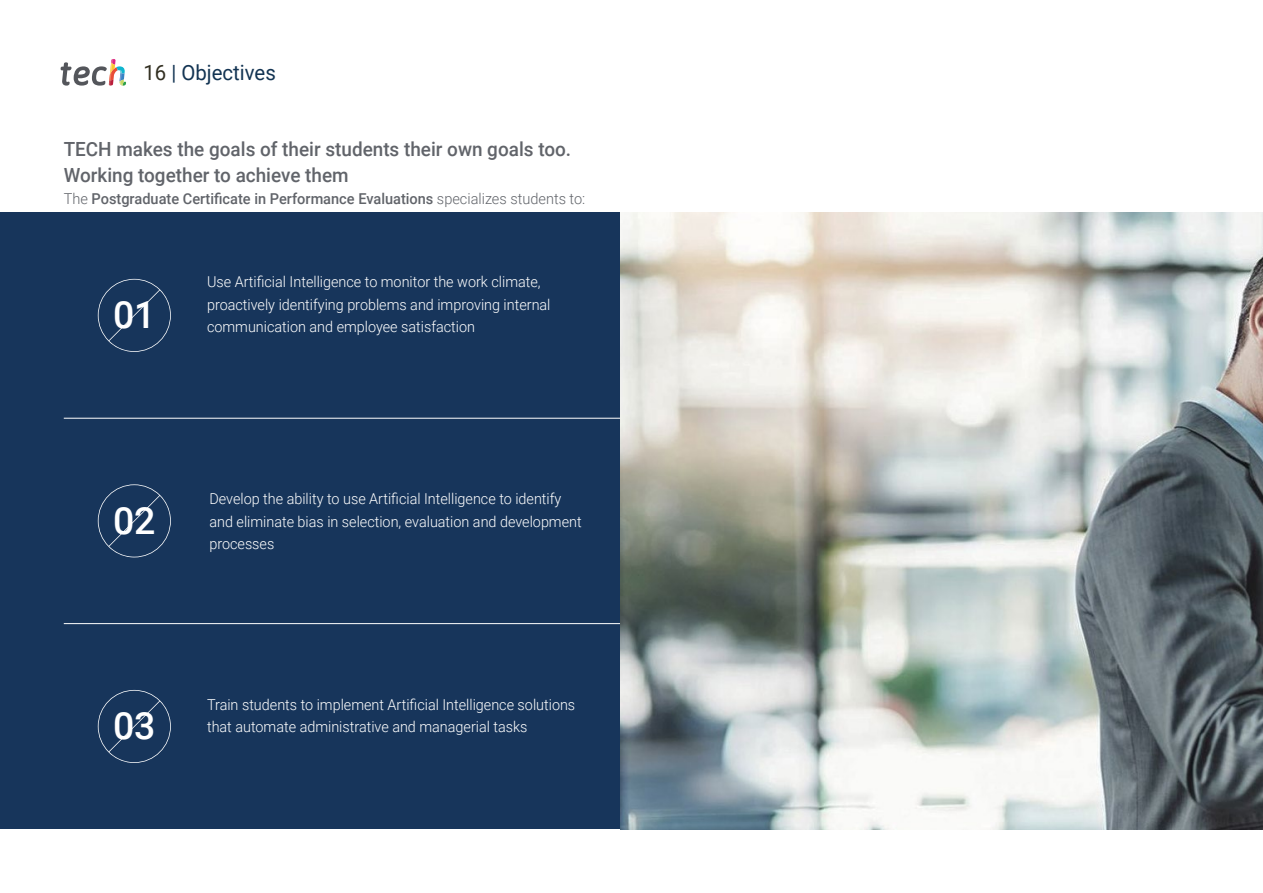
<style>
.page{position:relative;width:1263px;height:893px;background:#fff}
.page>*{position:absolute;margin:0;border:0;box-sizing:border-box;transform-origin:0 0}
.t1{font:500 37.5px "Roboto";color:#fff}
.t2{font:21px "Roboto";color:#123352}
.t3{font:500 19.5px/25.5px "Roboto";color:#61646a}
.t4{font:300 15px/22.5px "Roboto";color:#fff;scale:.96 1}
.t5{font:500 15px "Roboto";color:#61646a}
.s1{color:#312e20}
.s2{font-weight:300}
</style>
<div class="page">
<div style="left:0;top:213px;width:621px;height:616px;background:#17355b"></div>
<svg style="left:98px;top:279px;width:73px;height:73px"></svg>
<svg style="left:98px;top:484px;width:73px;height:73px"></svg>
<svg style="left:98px;top:690px;width:73px;height:73px"></svg>
<hr style="left:64px;top:418px;width:1199px;height:1px;background:#fff">
<hr style="left:64px;top:623px;width:1199px;height:1px;background:#fff">
<img style="left:621px;top:213px;width:642px;height:616px">
<svg style="left:61px;top:59px;width:65px;height:27px"></svg>
<h2 class="t2" style="left:144px;top:57px;width:134px"><span class="s1">16</span> | Objectives</h2>
<h3 class="t3" style="left:64px;top:136px;width:509px">TECH makes the goals of their students their own goals too.<br>Working together to achieve them</h3>
<p class="t5" style="left:64px;top:188px;width:523px"><span class="s2">The</span> Postgraduate Certificate in Performance Evaluations <span class="s2">specializes students to:</span></p>
<h1 class="t1" style="left:113px;top:288px;width:44px">01</h1>
<p class="t4" style="left:207px;top:270px;width:359px">Use Artificial Intelligence to monitor the work climate, proactively identifying problems and improving internal communication and employee satisfaction</p>
<h1 class="t1" style="left:113px;top:494px;width:44px">02</h1>
<p class="t4" style="left:209px;top:487px;width:389px">Develop the ability to use Artificial Intelligence to identify and eliminate bias in selection, evaluation and development processes</p>
<h1 class="t1" style="left:113px;top:699px;width:44px">03</h1>
<p class="t4" style="left:207px;top:692px;width:385px">Train students to implement Artificial Intelligence solutions that automate administrative and managerial tasks</p>
</div>
